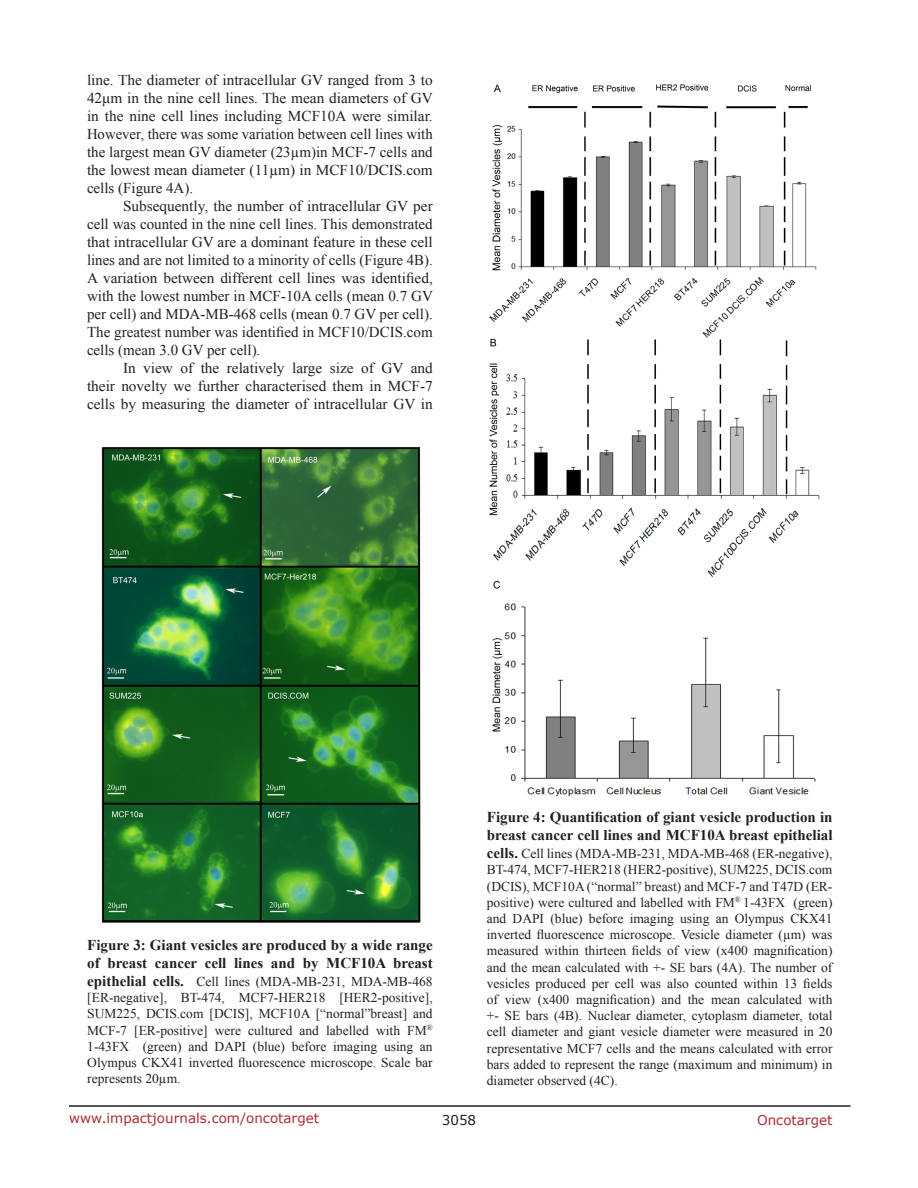
<style>
.page{position:relative;width:918px;height:1188px;background:#fff}
.page>*{position:absolute;margin:0;border:0;box-sizing:border-box;transform-origin:0 0}
.BodyText{font:15px/18px "Times New Roman";color:#221f22;text-align:justify}
.FigureText{font:700 15px/18px "Times New Roman";color:#221f22}
.FigureText-2{font:13.5px/16.2px "Times New Roman";color:#221f22;text-align:justify}
.t1{font:13.5px "Verdana";color:#ac2b31}
.t2{font:13.5px "Verdana";color:#221f22}
.s1{font-weight:700;font-size:15px}
</style>
<div class="page">
<hr style="left:69px;top:1105px;width:781px;height:2px;background:#231f20">
<img style="left:101px;top:446px;width:320px;height:477px">
<img style="left:489px;top:84px;width:331px;height:713px">
<p class="BodyText" style="left:87px;top:71px;width:348px">line. The diameter of intracellular GV ranged from 3 to 42μm in the nine cell lines. The mean diameters of GV in the nine cell lines including MCF10A were similar.<br>However, there was some variation between cell lines with the largest mean GV diameter (23µm)in MCF-7 cells and the lowest mean diameter (11µm) in MCF10/DCIS.com cells (Figure 4A).</p>
<p class="BodyText" style="left:87px;top:197px;width:347px;text-indent:36px">Subsequently, the number of intracellular GV per cell was counted in the nine cell lines. This demonstrated that intracellular GV are a dominant feature in these cell lines and are not limited to a minority of cells (Figure 4B).<br>A variation between different cell lines was identified, with the lowest number in MCF-10A cells (mean 0.7 GV per cell) and MDA-MB-468 cells (mean 0.7 GV per cell).<br>The greatest number was identified in MCF10/DCIS.com cells (mean 3.0 GV per cell).</p>
<p class="BodyText" style="left:87px;top:359px;width:347px;text-indent:36px">In view of the relatively large size of GV and their novelty we further characterised them in MCF-7 cells by measuring the diameter of intracellular GV in</p>
<p class="FigureText" style="left:87px;top:936px;width:347px">Figure 3: Giant vesicles are produced by a wide range of breast cancer cell lines and by MCF10A breast</p>
<p class="FigureText-2" style="left:87px;top:973px;width:347px"><span class="s1">epithelial cells.</span> Cell lines (MDA-MB-231, MDA-MB-468 [ER-negative], BT-474, MCF7-HER218 [HER2-positive], SUM225, DCIS.com [DCIS], MCF10A [“normal”breast] and MCF-7 [ER-positive] were cultured and labelled with FM<sup>® </sup>1-43FX (green) and DAPI (blue) before imaging using an Olympus CKX41 inverted fluorescence microscope. Scale bar represents 20µm.</p>
<p class="FigureText" style="left:487px;top:808px;width:347px">Figure 4: Quantification of giant vesicle production in breast cancer cell lines and MCF10A breast epithelial</p>
<p class="FigureText-2" style="left:487px;top:845px;width:347px"><span class="s1">cells.</span> Cell lines (MDA-MB-231, MDA-MB-468 (ER-negative), BT-474, MCF7-HER218 (HER2-positive), SUM225, DCIS.com (DCIS), MCF10A (“normal” breast) and MCF-7 and T47D (ER&shy;positive) were cultured and labelled with FM<sup>®</sup> 1-43FX (green) and DAPI (blue) before imaging using an Olympus CKX41 inverted fluorescence microscope. Vesicle diameter (µm) was measured within thirteen fields of view (x400 magnification) and the mean calculated with +- SE bars (4A). The number of vesicles produced per cell was also counted within 13 fields of view (x400 magnification) and the mean calculated with +- SE bars (4B). Nuclear diameter, cytoplasm diameter, total cell diameter and giant vesicle diameter were measured in 20 representative MCF7 cells and the means calculated with error bars added to represent the range (maximum and minimum) in diameter observed (4C).</p>
<p class="t1" style="left:69px;top:1109px;width:252px">www.impactjournals.com/oncotarget</p>
<p class="t2" style="left:442px;top:1111px;width:36px">3058</p>
<p class="t1" style="left:757px;top:1111px;width:77px">Oncotarget</p>
</div>
